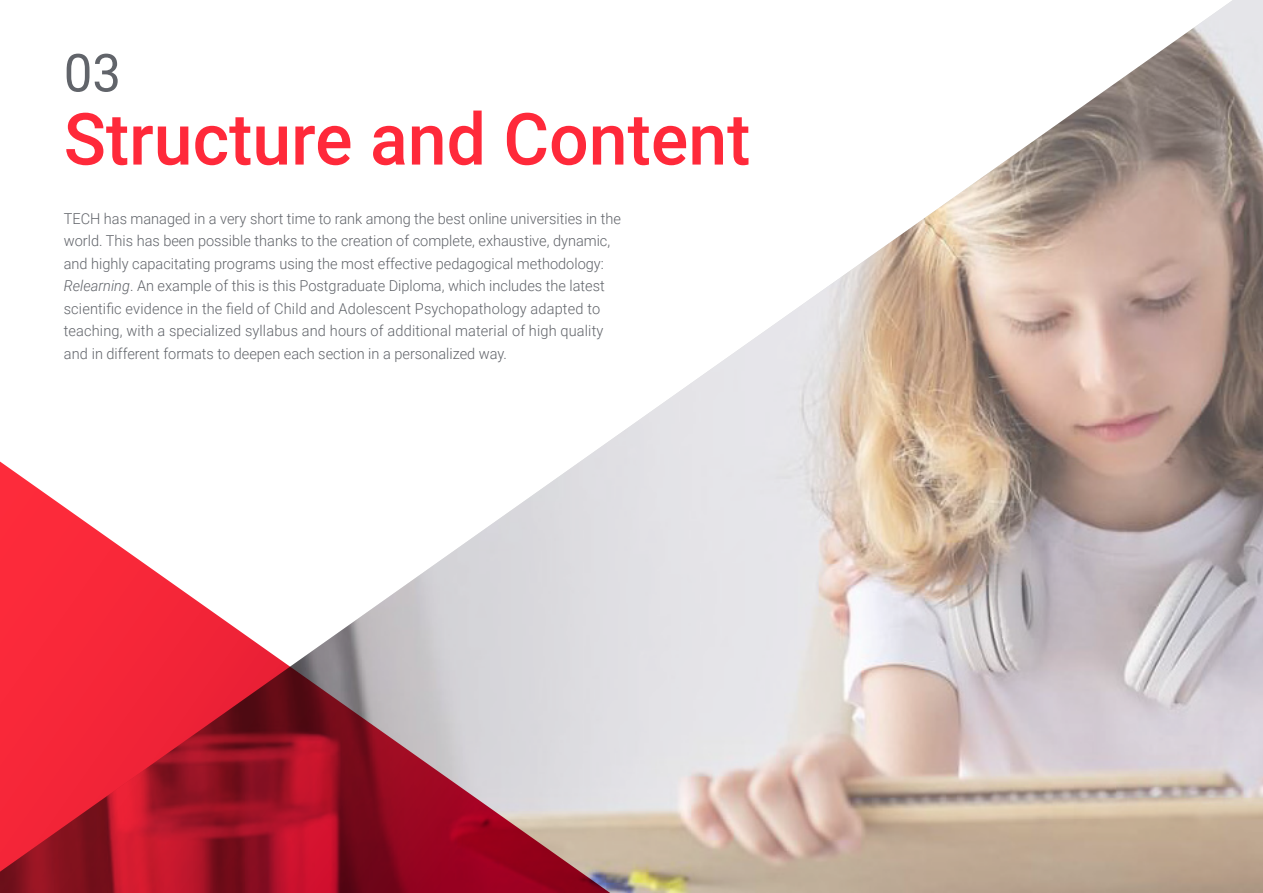
<style>
.page{position:relative;width:1263px;height:893px;background:#fff}
.page>*{position:absolute;margin:0;border:0;box-sizing:border-box;transform-origin:0 0}
.t1{font:500 72px "Roboto";color:#ff293a}
.t2{font:52.5px "Roboto";color:#61646a}
.t3{font:300 15px/22.5px "Roboto";color:#61646a}
.s1{font-style:italic}
</style>
<div class="page">
<img style="left:602px;top:0;width:661px;height:893px">
<svg style="left:0;top:446px;width:640px;height:447px"></svg>
<h2 class="t2" style="left:64px;top:36px;width:59px">03</h2>
<h1 class="t1" style="left:64px;top:89px;width:688px">Structure and Content</h1>
<p class="t3" style="left:64px;top:207px;width:559px">TECH has managed in a very short time to rank among the best online universities in the world. This has been possible thanks to the creation of complete, exhaustive, dynamic, and highly capacitating programs using the most effective pedagogical methodology:<br><span class="s1">Relearning</span>. An example of this is this Postgraduate Diploma, which includes the latest scientific evidence in the field of Child and Adolescent Psychopathology adapted to teaching, with a specialized syllabus and hours of additional material of high quality and in different formats to deepen each section in a personalized way.</p>
</div>
